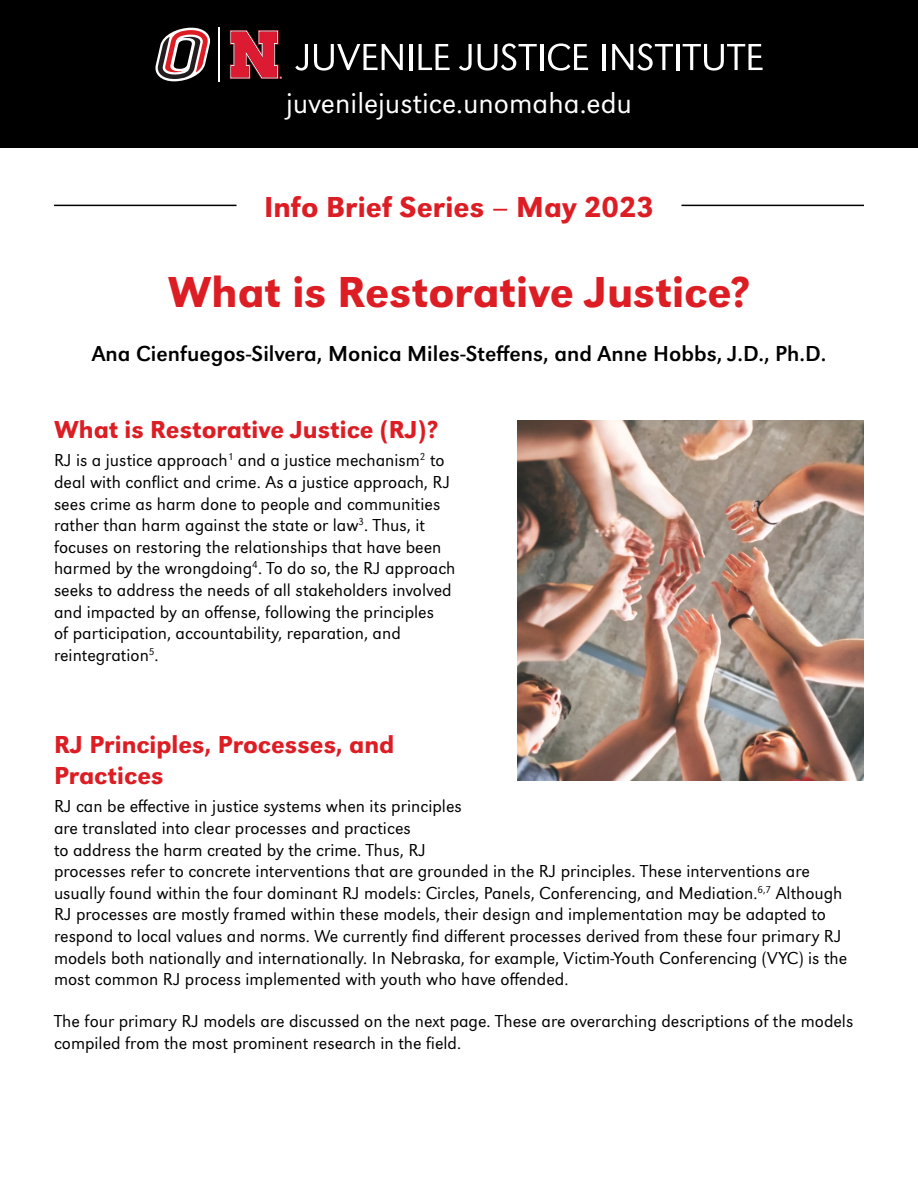
<style>
.page{position:relative;width:918px;height:1188px;background:#fff}
.page>*{position:absolute;margin:0;border:0;box-sizing:border-box;transform-origin:0 0}
.t1{font:500 45px "URW Grotesk";letter-spacing:.005em;color:#dd1d24}
.t2{font:300 30px "URW Grotesk";color:#fff}
.Subheader1{font:500 30px "URW Grotesk";color:#dd1d24}
.Subheader2{font:500 25.5px/30.6px "URW Grotesk";color:#dd1d24}
.Authors{font:22.5px "URW Grotesk";color:#000001}
.Text{font:300 18px/21.6px "URW Grotesk";color:#000001}
</style>
<div class="page">
<div style="left:0;top:0;width:918px;height:147px;background:#000001"></div>
<hr style="left:218px;top:27px;width:1px;height:54px;background:#fff">
<svg style="left:155px;top:28px;width:56px;height:53px"></svg>
<svg style="left:230px;top:30px;width:52px;height:49px"></svg>
<svg style="left:295px;top:44px;width:13px;height:27px"></svg>
<svg style="left:314px;top:44px;width:89px;height:27px"></svg>
<hr style="left:409px;top:44px;width:3px;height:26px;background:#fff">
<svg style="left:419px;top:44px;width:31px;height:26px"></svg>
<svg style="left:459px;top:44px;width:13px;height:27px"></svg>
<svg style="left:478px;top:43px;width:59px;height:28px"></svg>
<hr style="left:540px;top:44px;width:3px;height:26px;background:#fff">
<svg style="left:548px;top:43px;width:40px;height:28px"></svg>
<hr style="left:603px;top:44px;width:3px;height:26px;background:#fff">
<svg style="left:612px;top:43px;width:61px;height:28px"></svg>
<hr style="left:676px;top:44px;width:3px;height:26px;background:#fff">
<svg style="left:683px;top:44px;width:80px;height:27px"></svg>
<img style="left:517px;top:420px;width:347px;height:361px">
<hr style="left:54px;top:205px;width:183px;height:1px;background:#000001">
<hr style="left:681px;top:205px;width:183px;height:1px;background:#000001">
<p class="t2" style="left:286px;top:86px;width:347px">juvenilejustice.unomaha.edu</p>
<p class="Subheader1" style="left:264px;top:189px;width:391px">Info Brief Series – May 2023</p>
<p class="t1" style="left:168px;top:265px;width:584px">What is Restorative Justice?</p>
<p class="Authors" style="left:92px;top:340px;width:736px">Ana Cienfuegos-Silvera, Monica Miles-Steffens, and Anne Hobbs, J.D., Ph.D.</p>
<p class="Subheader2" style="left:54px;top:414px;width:386px">What is Restorative Justice (RJ)?</p>
<p class="Text" style="left:54px;top:450px;width:403px">RJ is a justice approach<sup>1</sup> and a justice mechanism<sup>2</sup> to deal with conflict and crime. As a justice approach, RJ sees crime as harm done to people and communities rather than harm against the state or law<sup>3</sup>. Thus, it focuses on restoring the relationships that have been harmed by the wrongdoing<sup>4</sup>. To do so, the RJ approach seeks to address the needs of all stakeholders involved and impacted by an offense, following the principles<br>of participation, accountability, reparation, and reintegration<sup>5</sup>.</p>
<p class="Subheader2" style="left:54px;top:730px;width:342px">RJ Principles, Processes, and<br>Practices</p>
<p class="Text" style="left:54px;top:796px;width:795px">RJ can be effective in justice systems when its principles<br>are translated into clear processes and practices<br>to address the harm created by the crime. Thus, RJ<br>processes refer to concrete interventions that are grounded in the RJ principles. These interventions are usually found within the four dominant RJ models: Circles, Panels, Conferencing, and Mediation.<sup>6,7</sup> Although RJ processes are mostly framed within these models, their design and implementation may be adapted to respond to local values and norms. We currently find different processes derived from these four primary RJ models both nationally and internationally. In Nebraska, for example, Victim-Youth Conferencing (VYC) is the most common RJ process implemented with youth who have offended.</p>
<p class="Text" style="left:54px;top:1010px;width:801px">The four primary RJ models are discussed on the next page. These are overarching descriptions of the models compiled from the most prominent research in the field.</p>
</div>
